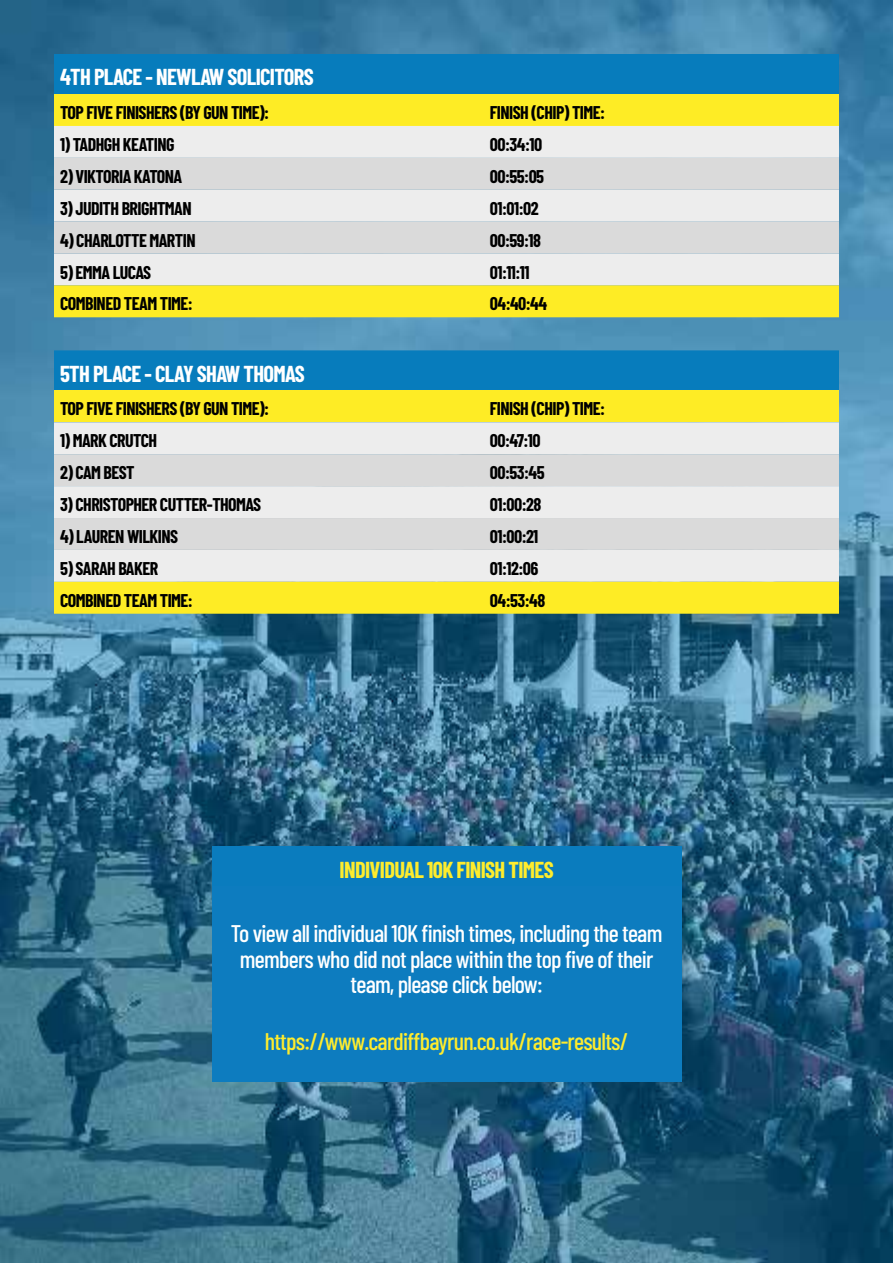
<style>
.page{position:relative;width:893px;height:1263px;background:#fff}
.page>*{position:absolute;margin:0;border:0;box-sizing:border-box;transform-origin:0 0}
.t1{font:500 24px/25.5px "Barlow Condensed";letter-spacing:-.03em;color:#fff;text-align:center}
.t2{font:500 24px "Barlow Condensed";letter-spacing:-.03em;color:#feec2d}
.t3{font:700 22.5px "Barlow Condensed";letter-spacing:-.03em;color:#fff}
.t4{font:700 22.5px "Barlow Condensed";letter-spacing:-.03em;color:#feec2d}
.t5{font:700 18px "Barlow Condensed";letter-spacing:-.03em;color:#000}
</style>
<div class="page">
<img style="left:0;top:0;width:893px;height:1263px">
<div style="left:54px;top:54px;width:785px;height:40px;background:#077cbc"></div>
<div style="left:54px;top:94px;width:430px;height:32px;background:#feec25"></div>
<div style="left:484px;top:94px;width:355px;height:32px;background:#feec25"></div>
<div style="left:54px;top:126px;width:785px;height:159px;background:#ededed"></div>
<svg style="left:54px;top:158px;width:785px;height:95px;background:#dfdfe0"></svg>
<div style="left:54px;top:285px;width:785px;height:32px;background:#feec25"></div>
<div style="left:54px;top:350px;width:785px;height:40px;background:#077cbc"></div>
<div style="left:54px;top:390px;width:430px;height:32px;background:#feec25"></div>
<div style="left:484px;top:390px;width:355px;height:32px;background:#feec25"></div>
<div style="left:54px;top:422px;width:785px;height:160px;background:#ededed"></div>
<svg style="left:54px;top:454px;width:785px;height:96px;background:#dfdfe0"></svg>
<div style="left:54px;top:582px;width:785px;height:32px;background:#feec25"></div>
<div style="left:212px;top:846px;width:470px;height:40px;background:#0a7cbe"></div>
<div style="left:212px;top:886px;width:470px;height:196px;background:#0d7cbf"></div>
<p class="t3" style="left:60px;top:61px;width:255px">4TH PLACE - NEWLAW SOLICITORS</p>
<p class="t5" style="left:60px;top:100px;width:211px">TOP FIVE FINISHERS (BY GUN TIME):</p>
<p class="t5" style="left:490px;top:100px;width:117px">FINISH (CHIP) TIME:</p>
<p class="t5" style="left:60px;top:132px;width:116px">1) TADHGH KEATING</p>
<p class="t5" style="left:490px;top:132px;width:54px">00:34:10</p>
<p class="t5" style="left:60px;top:164px;width:124px">2) VIKTORIA KATONA</p>
<p class="t5" style="left:490px;top:164px;width:56px">00:55:05</p>
<p class="t5" style="left:60px;top:195px;width:133px">3) JUDITH BRIGHTMAN</p>
<p class="t5" style="left:490px;top:195px;width:50px">01:01:02</p>
<p class="t5" style="left:60px;top:227px;width:137px">4) CHARLOTTE MARTIN</p>
<p class="t5" style="left:490px;top:227px;width:53px">00:59:18</p>
<p class="t5" style="left:60px;top:259px;width:93px">5) EMMA LUCAS</p>
<p class="t5" style="left:490px;top:259px;width:41px">01:11:11</p>
<p class="t5" style="left:60px;top:291px;width:134px">COMBINED TEAM TIME:</p>
<p class="t5" style="left:490px;top:291px;width:59px">04:40:44</p>
<p class="t3" style="left:60px;top:358px;width:246px">5TH PLACE - CLAY SHAW THOMAS</p>
<p class="t5" style="left:60px;top:396px;width:211px">TOP FIVE FINISHERS (BY GUN TIME):</p>
<p class="t5" style="left:490px;top:396px;width:117px">FINISH (CHIP) TIME:</p>
<p class="t5" style="left:60px;top:428px;width:99px">1) MARK CRUTCH</p>
<p class="t5" style="left:490px;top:428px;width:52px">00:47:10</p>
<p class="t5" style="left:60px;top:460px;width:76px">2) CAM BEST</p>
<p class="t5" style="left:490px;top:460px;width:56px">00:53:45</p>
<p class="t5" style="left:60px;top:492px;width:203px">3) CHRISTOPHER CUTTER-THOMAS</p>
<p class="t5" style="left:490px;top:492px;width:53px">01:00:28</p>
<p class="t5" style="left:60px;top:524px;width:120px">4) LAUREN WILKINS</p>
<p class="t5" style="left:490px;top:524px;width:50px">01:00:21</p>
<p class="t5" style="left:60px;top:556px;width:100px">5) SARAH BAKER</p>
<p class="t5" style="left:490px;top:556px;width:50px">01:12:06</p>
<p class="t5" style="left:60px;top:587px;width:134px">COMBINED TEAM TIME:</p>
<p class="t5" style="left:490px;top:587px;width:57px">04:53:48</p>
<p class="t4" style="left:340px;top:853px;width:216px">INDIVIDUAL 10K FINISH TIMES</p>
<h1 class="t1" style="left:231px;top:919px;width:433px">To view all individual 10K finish times, including the team members who did not place within the top five of their team, please click below:</h1>
<h1 class="t2" style="left:265px;top:1024px;width:365px">https://www.cardiffbayrun.co.uk/race-results/</h1>
</div>
